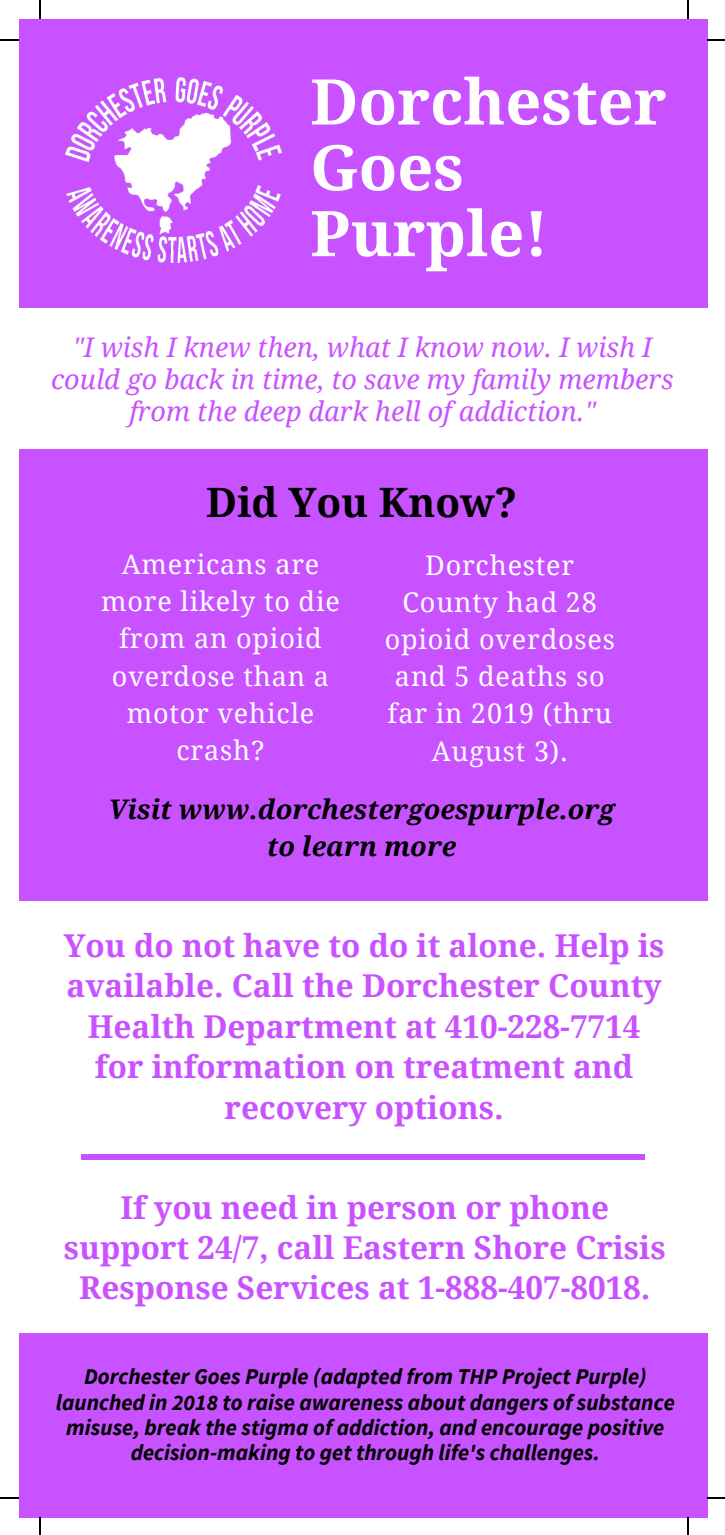
<style>
.page{position:relative;width:725px;height:1535px;background:#fff}
.page>*{position:absolute;margin:0;border:0;box-sizing:border-box;transform-origin:0 0}
.t1{font:700 63px/65.7px "Droid Serif";color:#fff}
.t2{font:700 40.5px "Droid Serif";color:#000}
.t3{font:700 31.5px/40.5px "Droid Serif";color:#c852ff;text-align:center}
.t4{font:27px/37.1px "Droid Serif";letter-spacing:.03em;color:#fff;text-align:center}
.t5{font:italic 27px/31.9px "Droid Serif";color:#c852ff;text-align:center}
.t6{font:italic 700 27px/37.1px "Droid Serif";color:#000;text-align:center}
.t7{font:italic 700 22.5px/25.2px "Source Sans Pro";color:#000;text-align:center}
</style>
<div class="page">
<div style="left:19px;top:19px;width:688px;height:1498px;background:#c852ff"></div>
<div style="left:19px;top:902px;width:688px;height:430px;background:#fff"></div>
<div style="left:81px;top:1154px;width:564px;height:5px;background:#c852ff"></div>
<div style="left:19px;top:308px;width:688px;height:140px;background:#fff"></div>
<img style="left:65px;top:77px;width:216px;height:186px">
<svg style="left:39px;top:0;width:1px;height:19px"></svg>
<svg style="left:0;top:39px;width:19px;height:1px"></svg>
<svg style="left:687px;top:0;width:1px;height:19px"></svg>
<svg style="left:707px;top:39px;width:18px;height:1px"></svg>
<svg style="left:39px;top:1517px;width:1px;height:18px"></svg>
<svg style="left:0;top:1497px;width:19px;height:1px"></svg>
<svg style="left:687px;top:1517px;width:1px;height:18px"></svg>
<svg style="left:707px;top:1497px;width:18px;height:1px"></svg>
<h1 class="t1" style="left:310px;top:70px;width:358px">Dorchester<br>Goes<br>Purple!</h1>
<p class="t5" style="left:51px;top:332px;width:624px">"I wish I knew then, what I know now. I wish I could go back in time, to save my family members from the deep dark hell of addiction."</p>
<p class="t2" style="left:206px;top:479px;width:312px">Did You Know?</p>
<p class="t4" style="left:101px;top:546px;width:240px">Americans are more likely to die from an opioid overdose than a motor vehicle crash?</p>
<p class="t4" style="left:384px;top:547px;width:232px">Dorchester<br>County had 28 opioid overdoses and 5 deaths so far in 2019 (thru<br>August 3).</p>
<p class="t6" style="left:108px;top:791px;width:508px">Visit www.dorchestergoespurple.org to learn more</p>
<p class="t3" style="left:64px;top:925px;width:602px">You do not have to do it alone. Help is available. Call the Dorchester County<br>Health Department at 410-228-7714 for information on treatment and recovery options.</p>
<p class="t3" style="left:64px;top:1188px;width:603px;line-height:39.8px">If you need in person or phone support 24/7, call Eastern Shore Crisis<br>Response Services at 1-888-407-8018.</p>
<p class="t7" style="left:56px;top:1363px;width:620px">Dorchester Goes Purple (adapted from THP Project Purple) launched in 2018 to raise awareness about dangers of substance misuse, break the stigma of addiction, and encourage positive decision-making to get through life's challenges.</p>
</div>
